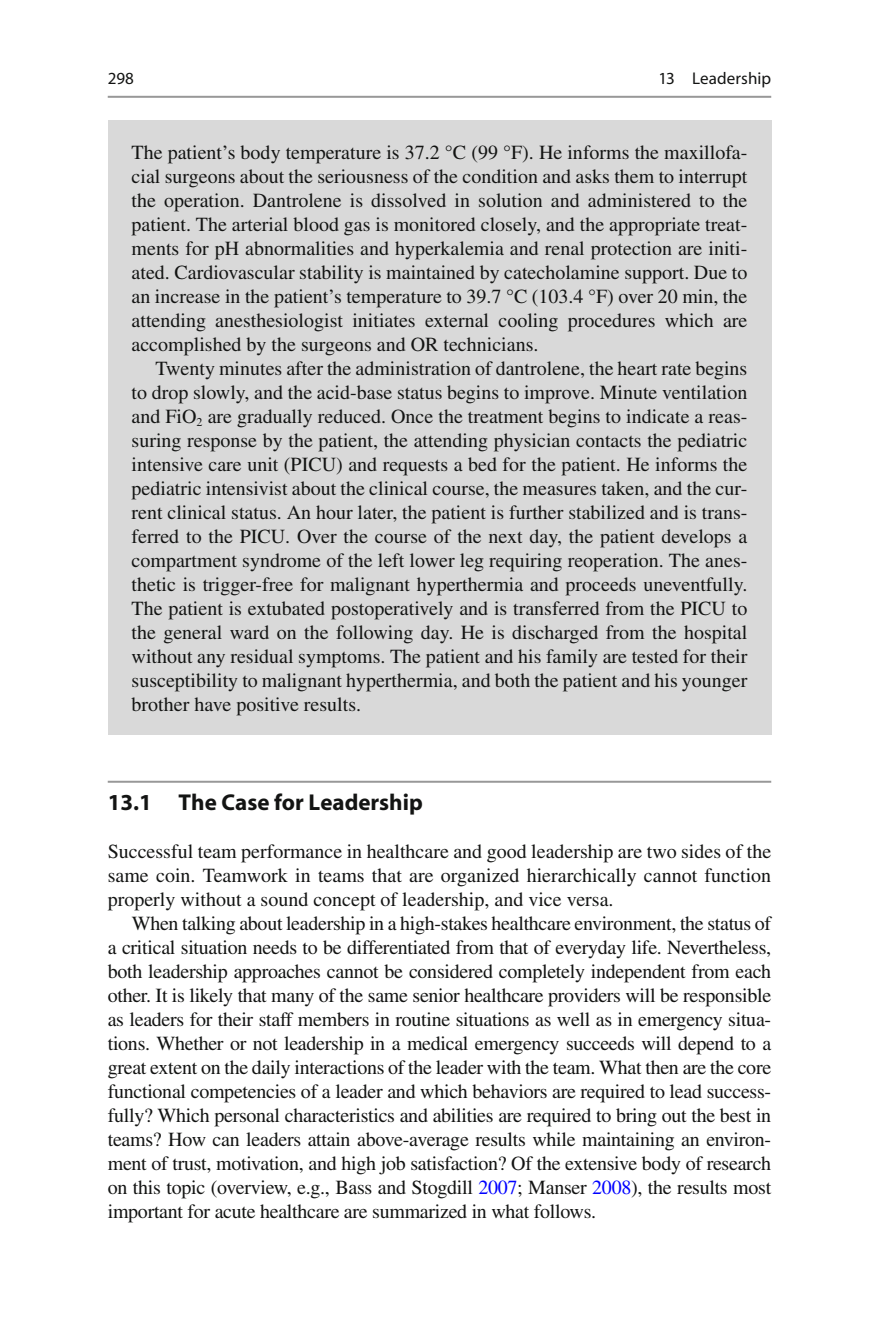
<style>
.page{position:relative;width:879px;height:1333px;background:#fff}
.page>*{position:absolute;margin:0;border:0;box-sizing:border-box;transform-origin:0 0}
.t1{font:700 23px "Tnvhlw Myriad";color:#131413}
.t2{font:20px/24px "Rvxkmp Times";color:#131413;text-align:justify}
.t3{font:17px "Dkktxl Myriad";letter-spacing:.005em;color:#131413}
.s1{color:#00f}
</style>
<div class="page">
<hr style="left:108px;top:780px;width:663px;height:2px;background:#989898">
<div style="left:108px;top:121px;width:663px;height:614px;background:#d9d9d9"></div>
<hr style="left:108px;top:96px;width:663px;height:2px;background:#989898">
<p class="t3" style="left:108px;top:72px;width:28px">298</p>
<p class="t3" style="left:658px;top:72px;width:114px">13 Leadership</p>
<p class="t2" style="left:132px;top:142px;width:617px">The patient’s body temperature is 37.2 °C (99 °F). He informs the maxillofa&shy;cial surgeons about the seriousness of the condition and asks them to interrupt the operation. Dantrolene is dissolved in solution and administered to the patient. The arterial blood gas is monitored closely, and the appropriate treat&shy;ments for pH abnormalities and hyperkalemia and renal protection are initi&shy;ated. Cardiovascular stability is maintained by catecholamine support. Due to an increase in the patient’s temperature to 39.7 °C (103.4 °F) over 20 min, the attending anesthesiologist initiates external cooling procedures which are accomplished by the surgeons and OR technicians.</p>
<p class="t2" style="left:132px;top:358px;width:617px;text-indent:24px">Twenty minutes after the administration of dantrolene, the heart rate begins to drop slowly, and the acid-base status begins to improve. Minute ventilation and FiO <sub>2</sub> are gradually reduced. Once the treatment begins to indicate a reas&shy;suring response by the patient, the attending physician contacts the pediatric intensive care unit (PICU) and requests a bed for the patient. He informs the pediatric intensivist about the clinical course, the measures taken, and the cur&shy;rent clinical status. An hour later, the patient is further stabilized and is trans&shy;ferred to the PICU. Over the course of the next day, the patient develops a compartment syndrome of the left lower leg requiring reoperation. The anes&shy;thetic is trigger-free for malignant hyperthermia and proceeds uneventfully.<br>The patient is extubated postoperatively and is transferred from the PICU to the general ward on the following day. He is discharged from the hospital without any residual symptoms. The patient and his family are tested for their susceptibility to malignant hyperthermia, and both the patient and his younger brother have positive results.</p>
<p class="t1" style="left:108px;top:793px;width:316px">13.1 The Case for Leadership</p>
<p class="t2" style="left:108px;top:841px;width:665px">Successful team performance in healthcare and good leadership are two sides of the same coin. Teamwork in teams that are organized hierarchically cannot function properly without a sound concept of leadership, and vice versa.</p>
<p class="t2" style="left:108px;top:913px;width:665px;text-indent:24px">When talking about leadership in a high-stakes healthcare environment, the status of a critical situation needs to be differentiated from that of everyday life. Nevertheless, both leadership approaches cannot be considered completely independent from each other. It is likely that many of the same senior healthcare providers will be responsible as leaders for their staff members in routine situations as well as in emergency situa&shy;tions. Whether or not leadership in a medical emergency succeeds will depend to a great extent on the daily interactions of the leader with the team. What then are the core functional competencies of a leader and which behaviors are required to lead success&shy;fully? Which personal characteristics and abilities are required to bring out the best in teams? How can leaders attain above-average results while maintaining an environ&shy;ment of trust, motivation, and high job satisfaction? Of the extensive body of research on this topic (overview, e.g., Bass and Stogdill <span class="s1">2007</span> ; Manser <span class="s1">2008</span> ), the results most important for acute healthcare are summarized in what follows.</p>
</div>
